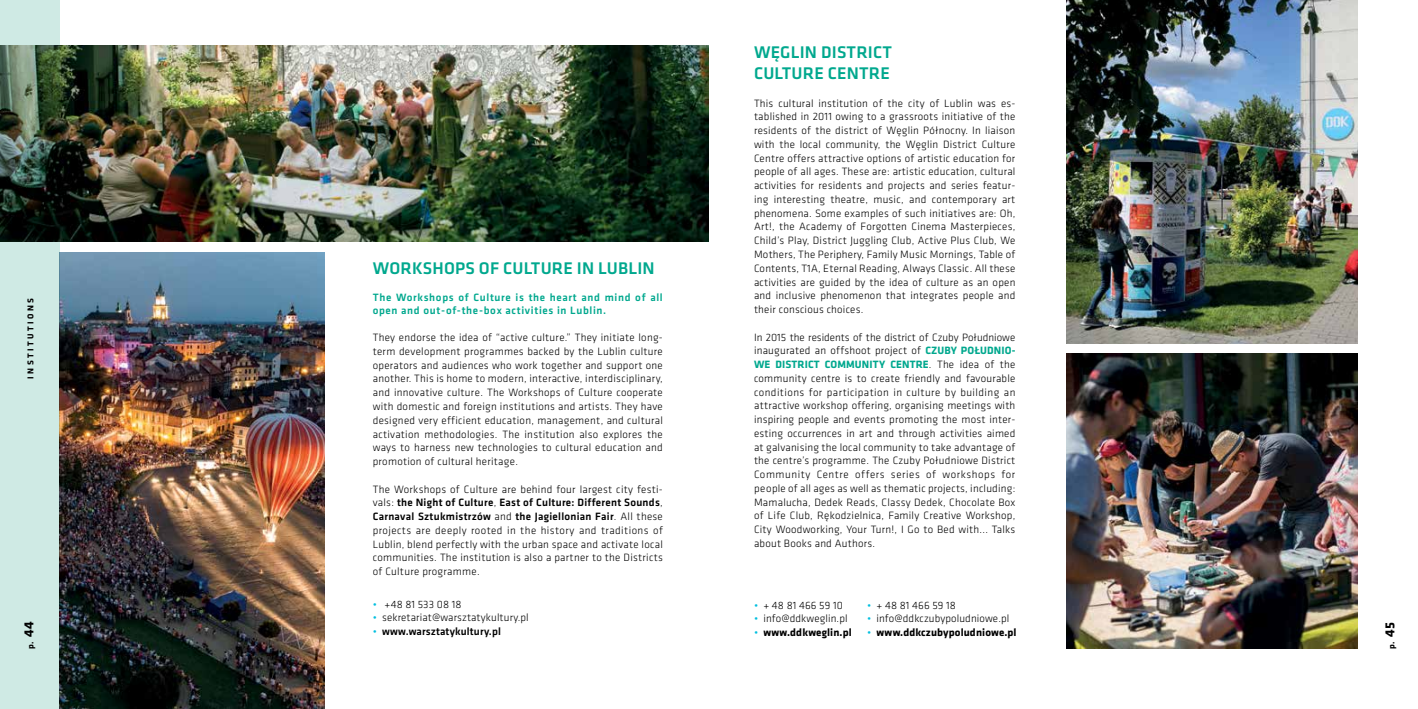
<style>
.page{position:relative;width:1418px;height:709px;background:#fff}
.page>*{position:absolute;margin:0;border:0;box-sizing:border-box;transform-origin:0 0}
.t1{font:500 17.5px/21px "Klavika";letter-spacing:.01em;color:#00a88e}
.t2{font:300 11px/13.8px "Klavika";letter-spacing:.02em;color:#000;text-align:justify}
.t3{font:500 11px/13.2px "Klavika";letter-spacing:.06em;color:#00a88e}
.t4{font:700 11px "Klavika";letter-spacing:.01em;color:#000}
.t5{font:500 11px "Klavika";letter-spacing:.01em;color:#000}
.t6{font:700 8.75px "Klavika";letter-spacing:.275em;color:#000}
.s1{font-size:13.75px}
.s2{font-weight:500}
.s3{color:#00bfdf}
.s4{font-weight:300;color:#00bfdf}
.s5{font-weight:700;color:#00a88e}
</style>
<div class="page">
<img style="left:60px;top:45px;width:649px;height:197px">
<img style="left:60px;top:253px;width:264px;height:456px">
<svg style="left:0;top:0;width:60px;height:709px;fill:#cfeae4"></svg>
<img style="left:1066px;top:353px;width:291px;height:295px">
<img style="left:1066px;top:0;width:291px;height:344px">
<p class="t6" style="left:24px;top:378px;width:82px;rotate:-90deg">INSTITUTIONS</p>
<p class="t6" style="left:24px;top:648px;width:29px;rotate:-90deg">p. <span class="s1">44</span></p>
<h1 class="t1" style="left:373px;top:257px;width:283px">WORKSHOPS OF CULTURE IN LUBLIN</h1>
<p class="t3" style="left:373px;top:290px;width:291px">The Workshops of Culture is the heart and mind of all open and out-of-the-box activities in Lublin.</p>
<p class="t2" style="left:373px;top:330px;width:292px">They endorse the idea of “active culture.” They initiate long&shy;term development programmes backed by the Lublin culture operators and audiences who work together and support one another. This is home to modern, interactive, interdisciplinary, and innovative culture. The Workshops of Culture cooperate with domestic and foreign institutions and artists. They have designed very efficient education, management, and cultural activation methodologies. The institution also explores the ways to harness new technologies to cultural education and promotion of cultural heritage.</p>
<p class="t2" style="left:373px;top:482px;width:292px">The Workshops of Culture are behind four largest city festi&shy;vals: <span class="s2">the Night of Culture</span>, <span class="s2">East of Culture: Different Sounds</span>, <span class="s2">Carnaval Sztukmistrzów</span> and <span class="s2">the Jagiellonian Fair</span>. All these projects are deeply rooted in the history and traditions of Lublin, blend perfectly with the urban space and activate local communities. The institution is also a partner to the Districts of Culture programme.</p>
<p class="t2" style="left:373px;top:597px;width:90px"><span class="s3">•</span> +48 81 533 08 18</p>
<p class="t2" style="left:373px;top:610px;width:157px"><span class="s3">•</span> sekretariat@warsztatykultury.pl</p>
<p class="t5" style="left:373px;top:624px;width:130px"><span class="s4">•</span> www.warsztatykultury.pl</p>
<h1 class="t1" style="left:754px;top:41px;width:140px">WĘGLIN DISTRICT<br>CULTURE CENTRE</h1>
<p class="t2" style="left:754px;top:96px;width:263px">This cultural institution of the city of Lublin was es&shy;tablished in 2011 owing to a grassroots initiative of the residents of the district of Węglin Północny. In liaison with the local community, the Węglin District Culture Centre offers attractive options of artistic education for people of all ages. These are: artistic education, cultural activities for residents and projects and series featur&shy;ing interesting theatre, music, and contemporary art phenomena. Some examples of such initiatives are: Oh, Art!, the Academy of Forgotten Cinema Masterpieces, Child’s Play, District Juggling Club, Active Plus Club, We Mothers, The Periphery, Family Music Mornings, Table of Contents, T1A, Eternal Reading, Always Classic. All these activities are guided by the idea of culture as an open and inclusive phenomenon that integrates people and their conscious choices.</p>
<p class="t2" style="left:754px;top:330px;width:263px">In 2015 the residents of the district of Czuby Południowe inaugurated an offshoot project of <span class="s5">CZUBY POŁUDNIO-WE DISTRICT COMMUNITY CENTRE</span>. The idea of the community centre is to create friendly and favourable conditions for participation in culture by building an attractive workshop offering, organising meetings with inspiring people and events promoting the most inter&shy;esting occurrences in art and through activities aimed at galvanising the local community to take advantage of the centre’s programme. The Czuby Południowe District Community Centre offers series of workshops for people of all ages as well as thematic projects, including:<br>Mamalucha, Dedek Reads, Classy Dedek, Chocolate Box of Life Club, Rękodzielnica, Family Creative Workshop, City Woodworking, Your Turn!, I Go to Bed with... Talks about Books and Authors.</p>
<p class="t2" style="left:754px;top:598px;width:90px"><span class="s3">•</span> + 48 81 466 59 10</p>
<p class="t2" style="left:754px;top:611px;width:95px"><span class="s3">•</span> info@ddkweglin.pl</p>
<p class="t4" style="left:754px;top:624px;width:99px"><span class="s4">•</span> www.ddkweglin.pl</p>
<p class="t2" style="left:867px;top:598px;width:90px"><span class="s3">•</span> + 48 81 466 59 18</p>
<p class="t2" style="left:867px;top:611px;width:144px"><span class="s3">•</span> info@ddkczubypoludniowe.pl</p>
<p class="t4" style="left:867px;top:624px;width:151px"><span class="s4">•</span> www.ddkczubypoludniowe.pl</p>
<p class="t6" style="left:1385px;top:648px;width:28px;rotate:-90deg">p. <span class="s1">45</span></p>
</div>
